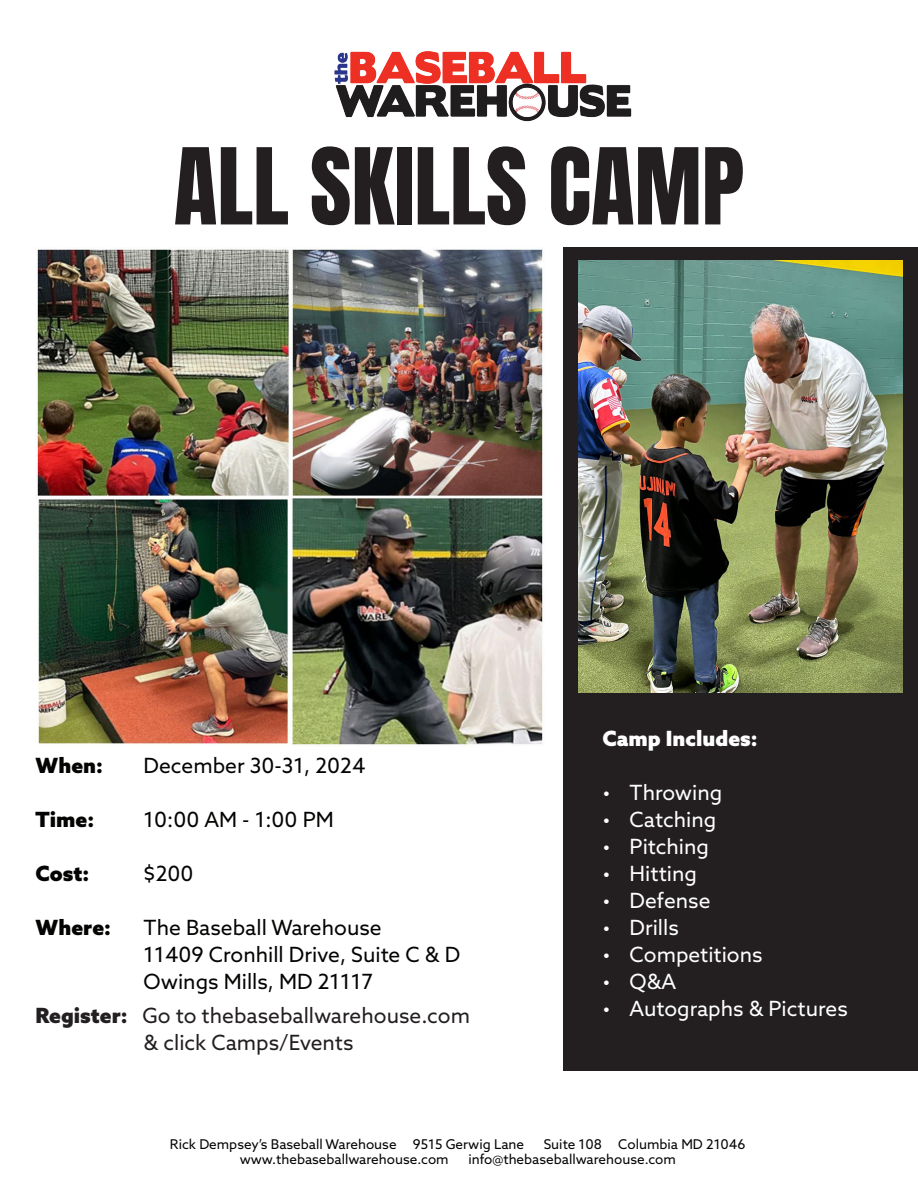
<style>
.page{position:relative;width:918px;height:1188px;background:#fff}
.page>*{position:absolute;margin:0;border:0;box-sizing:border-box;transform-origin:0 0}
.t1{font:90px "Anton";color:#231f20}
.t2{font:21px "Azo Sans";color:#040503}
.t3{font:21px "Azo Sans";color:#fff}
.t4{font:21px "Azo Sans";color:#231f20}
.t5{font:900 21px "Azo Sans";color:#040503}
.t6{font:900 21px "Azo Sans";color:#fff}
.t7{font:13.5px "Azo Sans";color:#040503}
.s1{font-weight:900}
</style>
<div class="page">
<div style="left:564px;top:247px;width:354px;height:824px;background:#231f20"></div>
<img style="left:36px;top:248px;width:508px;height:498px">
<img style="left:579px;top:260px;width:324px;height:432px">
<img style="left:334px;top:51px;width:298px;height:71px">
<p class="t1" style="left:174px;top:141px;width:572px">ALL SKILLS CAMP</p>
<p class="t5" style="left:36px;top:752px;width:69px">When:</p>
<p class="t2" style="left:144px;top:752px;width:223px">December 30-31, 2024</p>
<p class="t5" style="left:36px;top:806px;width:60px">Time:</p>
<p class="t2" style="left:144px;top:806px;width:192px">10:00 AM - 1:00 PM</p>
<p class="t5" style="left:36px;top:860px;width:55px">Cost:</p>
<p class="t2" style="left:144px;top:860px;width:51px">$200</p>
<p class="t5" style="left:36px;top:914px;width:77px">Where:</p>
<p class="t2" style="left:144px;top:914px;width:240px">The Baseball Warehouse</p>
<p class="t2" style="left:144px;top:941px;width:318px">11409 Cronhill Drive, Suite C &amp; D</p>
<p class="t2" style="left:144px;top:968px;width:231px">Owings Mills, MD 21117</p>
<p class="t6" style="left:603px;top:725px;width:157px">Camp Includes:</p>
<p class="t3" style="left:603px;top:779px;width:121px">• Throwing</p>
<p class="t3" style="left:603px;top:806px;width:115px">• Catching</p>
<p class="t3" style="left:603px;top:833px;width:108px">• Pitching</p>
<p class="t3" style="left:603px;top:860px;width:96px">• Hitting</p>
<p class="t3" style="left:603px;top:887px;width:109px">• Defense</p>
<p class="t3" style="left:603px;top:914px;width:78px">• Drills</p>
<p class="t3" style="left:603px;top:941px;width:162px">• Competitions</p>
<p class="t3" style="left:603px;top:968px;width:75px">• Q&amp;A</p>
<p class="t4" style="left:36px;top:1002px;width:436px"><span class="s1">Register:</span> Go to thebaseballwarehouse.com</p>
<p class="t3" style="left:603px;top:995px;width:247px">• Autographs &amp; Pictures</p>
<p class="t4" style="left:144px;top:1029px;width:211px">&amp; click Camps/Events</p>
<p class="t7" style="left:170px;top:1135px;width:356px">Rick Dempsey’s Baseball Warehouse 9515 Gerwig Lane</p>
<p class="t7" style="left:544px;top:1135px;width:203px">Suite 108 Columbia MD 21046</p>
<p class="t7" style="left:240px;top:1150px;width:211px">www.thebaseballwarehouse.com</p>
<p class="t7" style="left:468px;top:1150px;width:209px">info@thebaseballwarehouse.com</p>
</div>
